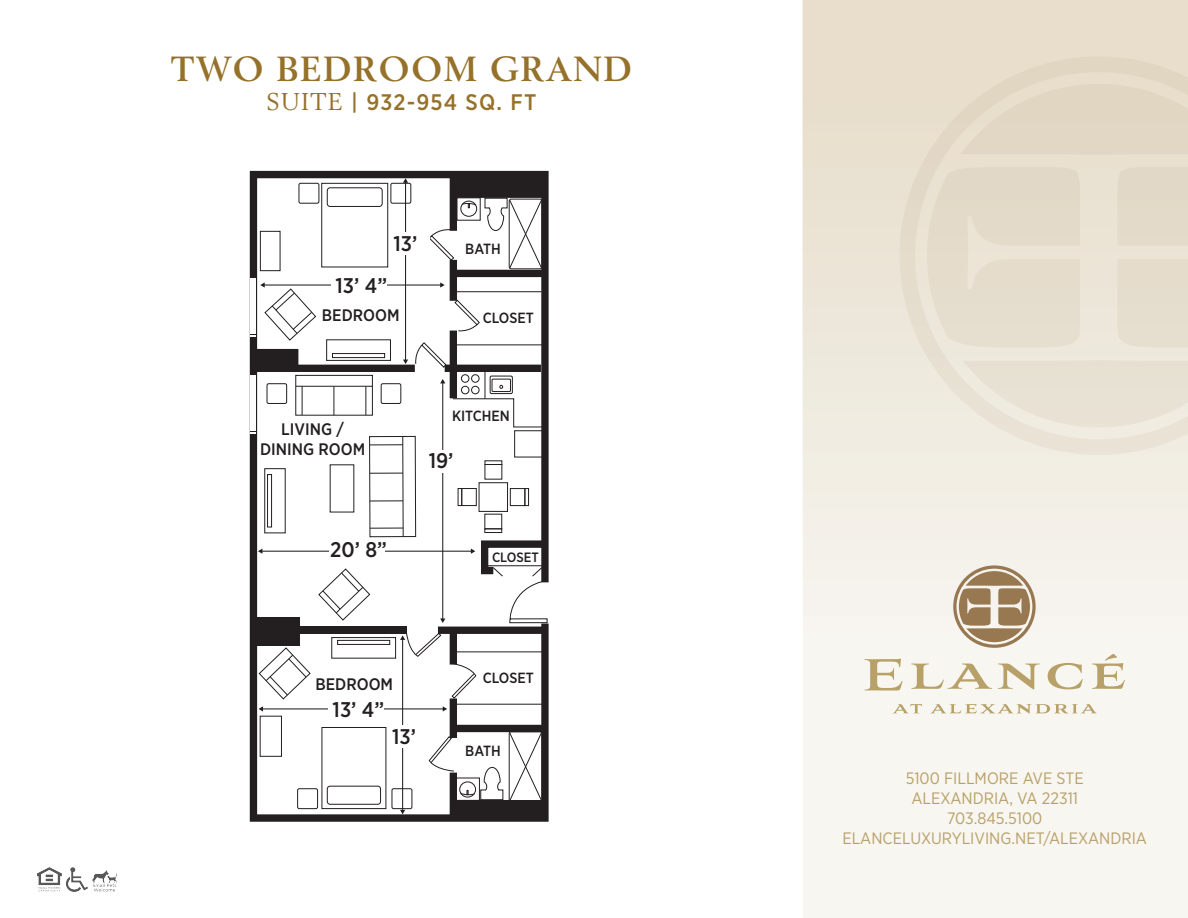
<style>
.page{position:relative;width:1188px;height:918px;background:#fff}
.page>*{position:absolute;margin:0;border:0;box-sizing:border-box;transform-origin:0 0}
.t1{font:700 34.5px "Berling LT Std";letter-spacing:.055em;color:#95712a}
.t2{font:500 22.5px "Gotham Narrow";letter-spacing:.055em;color:#95712a}
.t3{font:500 21.15px "Gotham Narrow";color:#231f20}
.t4{font:500 16.65px/20px "Gotham Narrow";color:#231f20;text-align:center}
.t5{font:16.5px "Gotham Narrow";color:#b8a068}
.t6{font:500 14.7px "Gotham Narrow";color:#231f20}
.t7{font:500 13.5px "Gotham Narrow";color:#231f20}
.s1{font-family:"Berling LT Std";font-weight:400;font-size:24px}
</style>
<div class="page">
<img style="left:37px;top:867px;width:79px;height:24px">
<div style="left:803px;top:0;width:385px;height:918px;background:linear-gradient(to bottom,#e6ddc9,#fbfbf9)"></div>
<svg style="left:900px;top:56px;width:288px;height:399px;background:#e7dfcf"></svg>
<svg style="left:864px;top:659px;width:39px;height:32px"></svg>
<svg style="left:911px;top:664px;width:81px;height:25px"></svg>
<svg style="left:998px;top:664px;width:42px;height:25px"></svg>
<svg style="left:1048px;top:663px;width:35px;height:26px"></svg>
<svg style="left:1092px;top:654px;width:33px;height:35px"></svg>
<svg style="left:953px;top:565px;width:83px;height:83px"></svg>
<svg style="left:892px;top:704px;width:30px;height:9px"></svg>
<svg style="left:930px;top:704px;width:167px;height:10px"></svg>
<svg style="left:250px;top:171px;width:299px;height:651px"></svg>
<div style="left:287px;top:627px;width:120px;height:7px;background:#231f20"></div>
<div style="left:390px;top:183px;width:21px;height:21px;border:1px solid #231f20;border-radius:2px"></div>
<div style="left:299px;top:183px;width:20px;height:21px;border:1px solid #231f20;border-radius:2px"></div>
<div style="left:321px;top:183px;width:67px;height:84px;border:1px solid #231f20"></div>
<div style="left:327px;top:187px;width:56px;height:20px;border:1px solid #231f20;border-radius:3px"></div>
<div style="left:326px;top:339px;width:65px;height:22px;border:1px solid #231f20"></div>
<div style="left:332px;top:353px;width:53px;height:5px;border:1px solid #231f20"></div>
<div style="left:264px;top:468px;width:22px;height:65px;border:1px solid #231f20"></div>
<div style="left:267px;top:474px;width:5px;height:53px;border:1px solid #231f20"></div>
<div style="left:295px;top:375px;width:78px;height:41px;border:1px solid #231f20"></div>
<hr style="left:296px;top:386px;width:76px;height:1px;background:#231f20">
<svg style="left:302px;top:386px;width:1px;height:29px"></svg>
<svg style="left:365px;top:386px;width:1px;height:29px"></svg>
<svg style="left:333px;top:386px;width:1px;height:29px"></svg>
<div style="left:260px;top:231px;width:21px;height:40px;border:1px solid #231f20"></div>
<svg style="left:484px;top:197px;width:59px;height:72px"></svg>
<svg style="left:429px;top:229px;width:25px;height:32px"></svg>
<div style="left:479px;top:482px;width:29px;height:30px;border:1px solid #231f20"></div>
<div style="left:484px;top:464px;width:18px;height:16px;border:1px solid #231f20"></div>
<div style="left:524px;top:488px;width:5px;height:18px;border:1px solid #231f20"></div>
<div style="left:510px;top:488px;width:15px;height:18px;border:1px solid #231f20"></div>
<div style="left:461px;top:488px;width:16px;height:18px;border:1px solid #231f20"></div>
<div style="left:484px;top:514px;width:18px;height:15px;border:1px solid #231f20"></div>
<div style="left:484px;top:528px;width:18px;height:5px;border:1px solid #231f20"></div>
<div style="left:514px;top:430px;width:30px;height:28px;border:1px solid #231f20"></div>
<svg style="left:318px;top:568px;width:53px;height:53px"></svg>
<svg style="left:258px;top:647px;width:53px;height:53px"></svg>
<div style="left:297px;top:788px;width:21px;height:21px;border:1px solid #231f20;border-radius:2px"></div>
<div style="left:392px;top:788px;width:20px;height:21px;border:1px solid #231f20;border-radius:2px"></div>
<div style="left:321px;top:727px;width:65px;height:82px;border:1px solid #231f20"></div>
<div style="left:327px;top:786px;width:54px;height:19px;border:1px solid #231f20;border-radius:3px"></div>
<div style="left:331px;top:637px;width:65px;height:22px;border:1px solid #231f20"></div>
<div style="left:337px;top:640px;width:53px;height:5px;border:1px solid #231f20"></div>
<div style="left:260px;top:716px;width:22px;height:41px;border:1px solid #231f20"></div>
<div style="left:369px;top:436px;width:47px;height:101px;border:1px solid #231f20"></div>
<hr style="left:402px;top:436px;width:2px;height:101px;background:#231f20">
<hr style="left:370px;top:444px;width:33px;height:1px;background:#231f20">
<hr style="left:370px;top:528px;width:33px;height:1px;background:#231f20">
<hr style="left:370px;top:473px;width:33px;height:1px;background:#231f20">
<hr style="left:370px;top:500px;width:33px;height:1px;background:#231f20">
<div style="left:381px;top:383px;width:20px;height:21px;border:1px solid #231f20;border-radius:2px"></div>
<div style="left:267px;top:383px;width:20px;height:21px;border:1px solid #231f20;border-radius:2px"></div>
<hr style="left:456px;top:291px;width:85px;height:1px;background:#231f20">
<hr style="left:454px;top:344px;width:91px;height:1px;background:#231f20">
<hr style="left:455px;top:651px;width:88px;height:1px;background:#231f20">
<hr style="left:455px;top:704px;width:87px;height:1px;background:#231f20">
<svg style="left:451px;top:663px;width:25px;height:36px"></svg>
<svg style="left:429px;top:731px;width:114px;height:71px"></svg>
<div style="left:251px;top:404px;width:5px;height:27px;background:#fff"></div>
<div style="left:251px;top:377px;width:5px;height:24px;background:#fff"></div>
<hr style="left:264px;top:285px;width:177px;height:1px;background:#211e1e">
<svg style="left:251px;top:278px;width:66px;height:63px"></svg>
<svg style="left:440px;top:282px;width:5px;height:6px"></svg>
<hr style="left:405px;top:182px;width:1px;height:178px;background:#211e1e">
<svg style="left:403px;top:360px;width:5px;height:4px"></svg>
<svg style="left:403px;top:178px;width:5px;height:5px"></svg>
<div style="left:331px;top:274px;width:55px;height:22px;background:#fff"></div>
<hr style="left:262px;top:551px;width:210px;height:1px;background:#211e1e">
<svg style="left:258px;top:549px;width:4px;height:5px"></svg>
<svg style="left:471px;top:537px;width:78px;height:86px"></svg>
<div style="left:329px;top:540px;width:55px;height:22px;background:#fff"></div>
<div style="left:392px;top:232px;width:37px;height:23px;background:#fff"></div>
<hr style="left:442px;top:383px;width:1px;height:236px;background:#211e1e">
<svg style="left:440px;top:618px;width:5px;height:5px"></svg>
<svg style="left:415px;top:299px;width:129px;height:129px"></svg>
<div style="left:426px;top:450px;width:37px;height:23px;background:#fff"></div>
<div style="left:457px;top:197px;width:24px;height:24px;border:1px solid #231f20"></div>
<div style="left:460px;top:201px;width:17px;height:16px;border:1px solid #231f20;border-radius:50%"></div>
<svg style="left:461px;top:203px;width:16px;height:6px"></svg>
<hr style="left:262px;top:708px;width:181px;height:1px;background:#211e1e">
<svg style="left:259px;top:706px;width:4px;height:6px"></svg>
<svg style="left:443px;top:706px;width:4px;height:6px"></svg>
<hr style="left:402px;top:639px;width:1px;height:172px;background:#211e1e">
<svg style="left:400px;top:810px;width:5px;height:4px"></svg>
<svg style="left:400px;top:631px;width:42px;height:25px"></svg>
<div style="left:328px;top:698px;width:56px;height:22px;background:#fff"></div>
<div style="left:391px;top:725px;width:37px;height:22px;background:#fff"></div>
<p class="t1" style="left:171px;top:49px;width:462px">TWO BEDROOM GRAND</p>
<p class="t2" style="left:267px;top:88px;width:271px"><span class="s1">SUITE</span> | 932-954 SQ. FT</p>
<p class="t3" style="left:393px;top:231px;width:25px">13’</p>
<p class="t3" style="left:336px;top:272px;width:53px">13’ 4”</p>
<p class="t4" style="left:322px;top:305px;width:79px">BEDROOM</p>
<p class="t6" style="left:465px;top:239px;width:37px">BATH</p>
<p class="t6" style="left:483px;top:309px;width:53px">CLOSET</p>
<p class="t4" style="left:260px;top:419px;width:107px">LIVING /<br>DINING ROOM</p>
<p class="t3" style="left:330px;top:537px;width:58px">20’ 8”</p>
<p class="t6" style="left:452px;top:407px;width:59px">KITCHEN</p>
<p class="t3" style="left:429px;top:447px;width:26px">19’</p>
<p class="t7" style="left:492px;top:549px;width:48px">CLOSET</p>
<p class="t4" style="left:316px;top:674px;width:79px">BEDROOM</p>
<p class="t3" style="left:333px;top:696px;width:53px">13’ 4”</p>
<p class="t3" style="left:392px;top:723px;width:25px">13’</p>
<p class="t6" style="left:483px;top:669px;width:53px">CLOSET</p>
<p class="t6" style="left:465px;top:742px;width:37px">BATH</p>
<p class="t5" style="left:906px;top:768px;width:180px">5100 FILLMORE AVE STE</p>
<p class="t5" style="left:911px;top:788px;width:168px">ALEXANDRIA, VA 22311</p>
<p class="t5" style="left:947px;top:808px;width:97px">703.845.5100</p>
<p class="t5" style="left:842px;top:828px;width:306px">ELANCELUXURYLIVING.NET/ALEXANDRIA</p>
</div>
